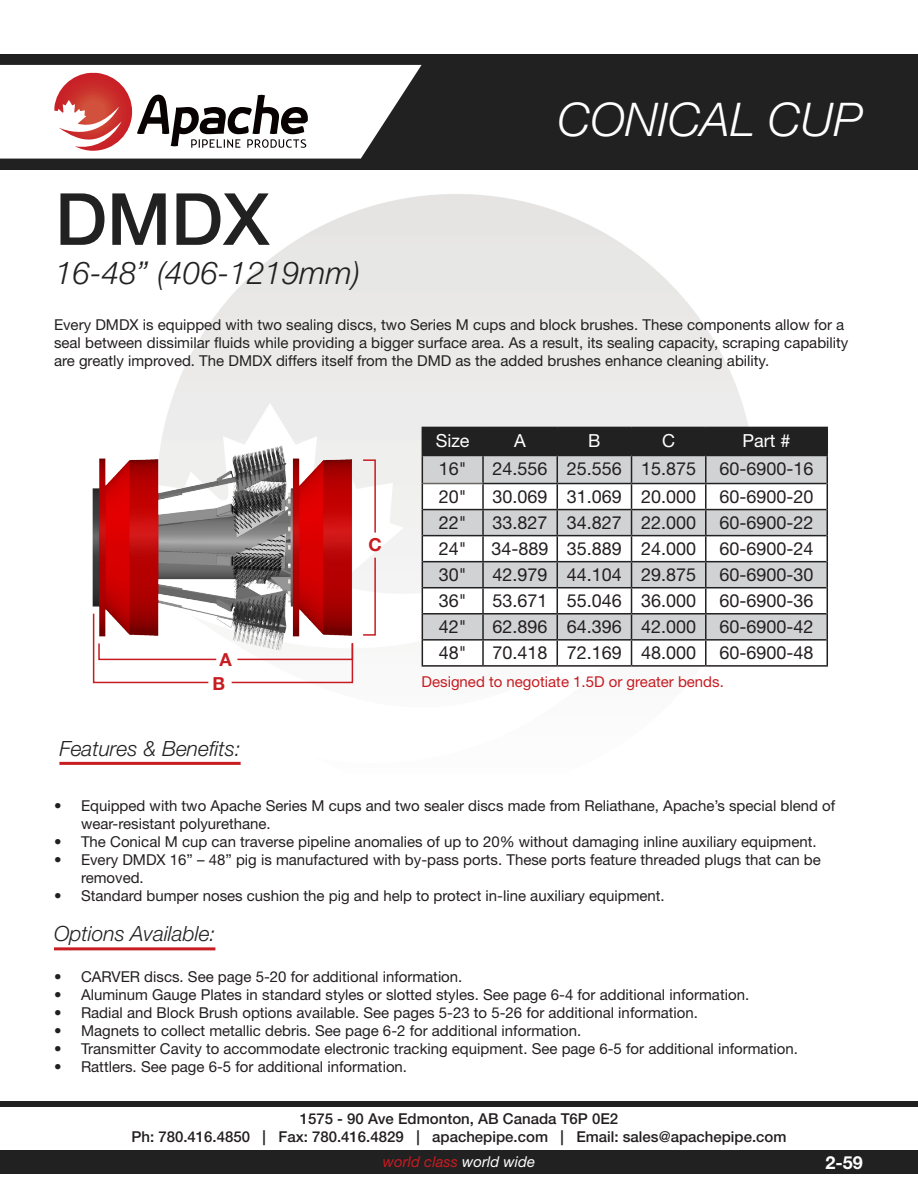
<style>
.page{position:relative;width:918px;height:1188px;background:#fff}
.page>*{position:absolute;margin:0;border:0;box-sizing:border-box;transform-origin:0 0}
.Size{font:500 72px "Helvetica Neue LT Std";color:#212121}
.Size-2{font:italic 300 46.5px "Helvetica Neue LT Std";color:#fff}
.New_Sizes{font:italic 300 31.5px "Helvetica Neue LT Std";color:#212121}
.t1{font:italic 300 21px "Helvetica Neue LT Std";color:#212121}
.t2{font:18px "Helvetica Neue LT Std";color:#231f20}
.t3{font:18px "Helvetica Neue LT Std";color:#fff}
.t4{font:700 18px "Helvetica Neue LT Std";color:#fff}
.Size-3{font:700 18px "Helvetica Neue LT Std";color:#c61c22}
.PARAGRAPH{font:15px/18px "Helvetica Neue LT Std";color:#231f20}
.t5{font:500 15px/18px "Helvetica Neue LT Std";color:#231f20;text-align:center}
.Size-4{font:15px "Helvetica Neue LT Std";color:#c61c22}
.t6{font:italic 15px "Helvetica Neue LT Std";color:#c61c22}
.s1{font-weight:500}
.s2{color:#fff}
</style>
<div class="page">
<img style="left:129px;top:169px;width:655px;height:593px">
<div style="left:0;top:54px;width:918px;height:115px;background:#212121"></div>
<div style="left:0;top:1151px;width:918px;height:23px;background:#212121"></div>
<div style="left:0;top:1101px;width:918px;height:5px;background:#212121"></div>
<svg style="left:0;top:65px;width:422px;height:94px;background:#d5c6c6"></svg>
<hr style="left:54px;top:947px;width:161px;height:3px;background:#c61c22">
<hr style="left:59px;top:762px;width:182px;height:3px;background:#c61c22">
<img style="left:92px;top:429px;width:265px;height:229px">
<svg style="left:92px;top:612px;width:126px;height:72px"></svg>
<svg style="left:362px;top:459px;width:15px;height:75px"></svg>
<svg style="left:230px;top:642px;width:124px;height:42px"></svg>
<svg style="left:362px;top:556px;width:15px;height:80px"></svg>
<hr style="left:422px;top:665px;width:61px;height:2px;background:#231f20">
<hr style="left:483px;top:665px;width:74px;height:2px;background:#231f20">
<hr style="left:557px;top:665px;width:75px;height:2px;background:#231f20">
<hr style="left:632px;top:665px;width:74px;height:2px;background:#231f20">
<hr style="left:706px;top:665px;width:122px;height:2px;background:#231f20">
<svg style="left:422px;top:427px;width:406px;height:238px"></svg>
<hr style="left:422px;top:455px;width:61px;height:1px;background:#212121">
<hr style="left:483px;top:455px;width:74px;height:1px;background:#212121">
<hr style="left:557px;top:455px;width:75px;height:1px;background:#212121">
<hr style="left:632px;top:455px;width:74px;height:1px;background:#212121">
<hr style="left:706px;top:455px;width:122px;height:1px;background:#212121">
<p class="Size" style="left:55px;top:176px;width:216px">DMDX</p>
<p class="New_Sizes" style="left:55px;top:254px;width:307px">16-48” (406-1219mm)</p>
<p class="Size-2" style="left:558px;top:92px;width:306px">CONICAL CUP</p>
<p class="PARAGRAPH" style="left:54px;top:316px;width:796px">Every DMDX is equipped with two sealing discs, two Series M cups and block brushes. These components allow for a seal between dissimilar fluids while providing a bigger surface area. As a result, its sealing capacity, scraping capability are greatly improved. The DMDX differs itself from the DMD as the added brushes enhance cleaning ability.</p>
<p class="Size-3" style="left:219px;top:648px;width:14px">A</p>
<p class="Size-3" style="left:368px;top:533px;width:15px">C</p>
<p class="t3" style="left:436px;top:430px;width:35px">Size</p>
<p class="t3" style="left:514px;top:430px;width:13px">A</p>
<p class="t3" style="left:588px;top:430px;width:14px">B</p>
<p class="t3" style="left:662px;top:430px;width:14px">C</p>
<p class="t3" style="left:743px;top:430px;width:50px">Part #</p>
<p class="t2" style="left:439px;top:458px;width:29px">16"</p>
<p class="t2" style="left:493px;top:458px;width:57px">24.556</p>
<p class="t2" style="left:567px;top:458px;width:57px">25.556</p>
<p class="t2" style="left:641px;top:458px;width:57px">15.875</p>
<p class="t2" style="left:719px;top:458px;width:96px">60-6900-16</p>
<p class="t2" style="left:439px;top:486px;width:29px">20"</p>
<p class="t2" style="left:493px;top:486px;width:57px">30.069</p>
<p class="t2" style="left:567px;top:486px;width:57px">31.069</p>
<p class="t2" style="left:641px;top:486px;width:57px">20.000</p>
<p class="t2" style="left:719px;top:486px;width:96px">60-6900-20</p>
<p class="t2" style="left:439px;top:512px;width:29px">22"</p>
<p class="t2" style="left:493px;top:512px;width:57px">33.827</p>
<p class="t2" style="left:567px;top:512px;width:57px">34.827</p>
<p class="t2" style="left:641px;top:512px;width:57px">22.000</p>
<p class="t2" style="left:719px;top:512px;width:96px">60-6900-22</p>
<p class="t2" style="left:439px;top:538px;width:29px">24"</p>
<p class="t2" style="left:492px;top:538px;width:59px">34-889</p>
<p class="t2" style="left:567px;top:538px;width:57px">35.889</p>
<p class="t2" style="left:641px;top:538px;width:57px">24.000</p>
<p class="t2" style="left:719px;top:538px;width:96px">60-6900-24</p>
<p class="t2" style="left:439px;top:564px;width:29px">30"</p>
<p class="t2" style="left:493px;top:564px;width:57px">42.979</p>
<p class="t2" style="left:567px;top:564px;width:57px">44.104</p>
<p class="t2" style="left:641px;top:564px;width:57px">29.875</p>
<p class="t2" style="left:719px;top:564px;width:96px">60-6900-30</p>
<p class="t2" style="left:439px;top:590px;width:29px">36"</p>
<p class="t2" style="left:493px;top:590px;width:57px">53.671</p>
<p class="t2" style="left:567px;top:590px;width:57px">55.046</p>
<p class="t2" style="left:641px;top:590px;width:57px">36.000</p>
<p class="t2" style="left:719px;top:590px;width:96px">60-6900-36</p>
<p class="t2" style="left:439px;top:616px;width:29px">42"</p>
<p class="t2" style="left:493px;top:616px;width:57px">62.896</p>
<p class="t2" style="left:567px;top:616px;width:57px">64.396</p>
<p class="t2" style="left:641px;top:616px;width:57px">42.000</p>
<p class="t2" style="left:719px;top:616px;width:96px">60-6900-42</p>
<p class="t2" style="left:439px;top:642px;width:29px">48"</p>
<p class="t2" style="left:493px;top:642px;width:57px">70.418</p>
<p class="t2" style="left:567px;top:642px;width:57px">72.169</p>
<p class="t2" style="left:641px;top:642px;width:57px">48.000</p>
<p class="t2" style="left:719px;top:642px;width:96px">60-6900-48</p>
<p class="Size-3" style="left:212px;top:672px;width:14px">B</p>
<p class="Size-4" style="left:422px;top:673px;width:304px">Designed to negotiate 1.5D or greater bends.</p>
<p class="t1" style="left:59px;top:736px;width:183px">Features &amp; Benefits:</p>
<p class="PARAGRAPH" style="left:81px;top:796px;width:756px;text-indent:-27px"><span class="s1">•</span> Equipped with two Apache Series M cups and two sealer discs made from Reliathane, Apache’s special blend of wear-resistant polyurethane.</p>
<p class="PARAGRAPH" style="left:54px;top:832px;width:764px"><span class="s1">•</span> The Conical M cup can traverse pipeline anomalies of up to 20% without damaging inline auxiliary equipment.</p>
<p class="PARAGRAPH" style="left:81px;top:850px;width:741px;text-indent:-27px"><span class="s1">•</span> Every DMDX 16” – 48” pig is manufactured with by-pass ports. These ports feature threaded plugs that can be removed.</p>
<p class="PARAGRAPH" style="left:54px;top:886px;width:612px"><span class="s1">•</span> Standard bumper noses cushion the pig and help to protect in-line auxiliary equipment.</p>
<p class="t1" style="left:54px;top:921px;width:163px">Options Available:</p>
<p class="PARAGRAPH" style="left:54px;top:968px;width:410px"><span class="s1">•</span> CARVER discs. See page 5-20 for additional information.</p>
<p class="PARAGRAPH" style="left:54px;top:986px;width:697px"><span class="s1">•</span> Aluminum Gauge Plates in standard styles or slotted styles. See page 6-4 for additional information.</p>
<p class="PARAGRAPH" style="left:54px;top:1004px;width:646px"><span class="s1">•</span> Radial and Block Brush options available. See pages 5-23 to 5-26 for additional information.</p>
<p class="PARAGRAPH" style="left:54px;top:1022px;width:529px"><span class="s1">•</span> Magnets to collect metallic debris. See page 6-2 for additional information.</p>
<p class="PARAGRAPH" style="left:54px;top:1040px;width:745px"><span class="s1">•</span> Transmitter Cavity to accommodate electronic tracking equipment. See page 6-5 for additional information.</p>
<p class="PARAGRAPH" style="left:54px;top:1058px;width:355px"><span class="s1">•</span> Rattlers. See page 6-5 for additional information.</p>
<p class="t5" style="left:131px;top:1109px;width:657px">1575 - 90 Ave Edmonton, AB Canada T6P 0E2<br>Ph: 780.416.4850 | Fax: 780.416.4829 | apachepipe.com | Email: sales@apachepipe.com</p>
<p class="t6" style="left:383px;top:1153px;width:154px">world class <span class="s2">world wide</span></p>
<p class="t4" style="left:825px;top:1151px;width:39px">2-59</p>
</div>
